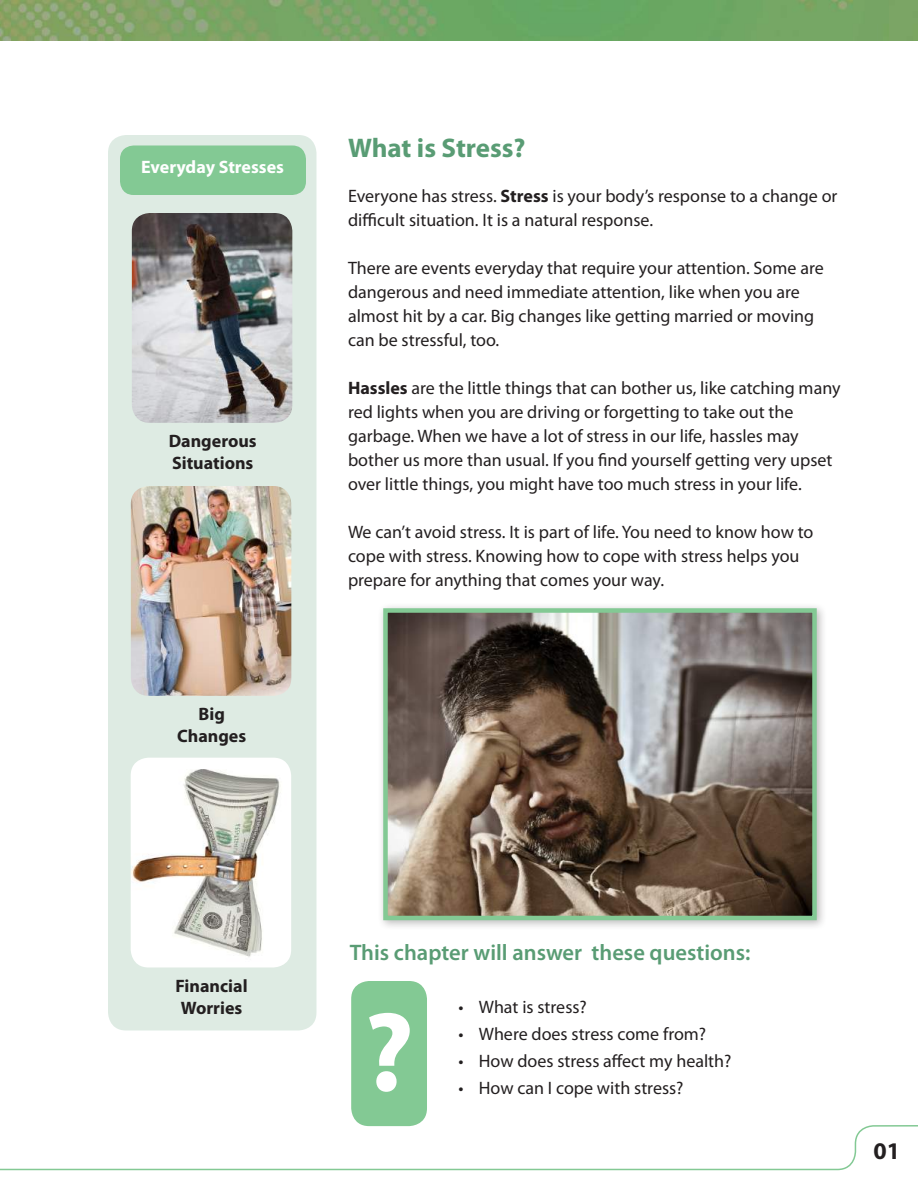
<style>
.page{position:relative;width:918px;height:1188px;background:#fff}
.page>*{position:absolute;margin:0;border:0;box-sizing:border-box;transform-origin:0 0}
.t1{font:700 27px "Myriad Pro";color:#599c74}
.t2{font:700 24px "Myriad Pro";color:#231f20}
.t3{font:600 22.5px "Myriad Pro";color:#599c74}
.t4{font:18px/24px "Myriad Pro";color:#231f20}
.t5{font:700 18px/21.6px "Myriad Pro";color:#231f20}
.t6{font:700 18px "Myriad Pro";color:#fff}
.s1{font-weight:700}
</style>
<div class="page">
<img style="left:0;top:0;width:918px;height:40px">
<svg style="left:0;top:1124px;width:918px;height:47px"></svg>
<div style="left:108px;top:135px;width:208px;height:895px;background:#deebe3;border-radius:18px"></div>
<div style="left:120px;top:146px;width:186px;height:49px;background:#83c994;border-radius:14px"></div>
<img style="left:131px;top:758px;width:160px;height:210px">
<div style="left:351px;top:981px;width:76px;height:145px;background:#83c994;border-radius:18px"></div>
<svg style="left:369px;top:1013px;width:41px;height:79px"></svg>
<div style="left:377px;top:602px;width:450px;height:329px;background:#231f20;opacity:.3"></div>
<img style="left:388px;top:613px;width:424px;height:302px">
<div style="left:383px;top:608px;width:434px;height:312px;border:4px solid #83c994"></div>
<img style="left:131px;top:486px;width:160px;height:210px">
<img style="left:132px;top:213px;width:160px;height:210px">
<p class="t6" style="left:141px;top:155px;width:144px">Everyday Stresses</p>
<p class="t5" style="left:169px;top:430px;width:90px">Dangerous<br>Situations</p>
<p class="t5" style="left:177px;top:703px;width:71px;text-align:center">Big<br>Changes</p>
<h1 class="t1" style="left:348px;top:130px;width:179px">What is Stress?</h1>
<p class="t4" style="left:348px;top:184px;width:491px">Everyone has stress. <span class="s1">Stress</span> is your body’s response to a change or difficult situation. It is a natural response.</p>
<p class="t4" style="left:348px;top:256px;width:477px">There are events everyday that require your attention. Some are dangerous and need immediate attention, like when you are almost hit by a car. Big changes like getting married or moving can be stressful, too.</p>
<p class="t4" style="left:348px;top:376px;width:494px"><span class="s1">Hassles</span> are the little things that can bother us, like catching many red lights when you are driving or forgetting to take out the garbage. When we have a lot of stress in our life, hassles may bother us more than usual. If you find yourself getting very upset over little things, you might have too much stress in your life.</p>
<p class="t4" style="left:348px;top:520px;width:467px">We can’t avoid stress. It is part of life. You need to know how to cope with stress. Knowing how to cope with stress helps you prepare for anything that comes your way.</p>
<p class="t5" style="left:176px;top:975px;width:74px">Financial<br>Worries</p>
<p class="t3" style="left:350px;top:939px;width:402px">This chapter will answer these questions:</p>
<p class="t4" style="left:459px;top:995px;width:130px">• What is stress?</p>
<p class="t4" style="left:459px;top:1022px;width:249px">• Where does stress come from?</p>
<p class="t4" style="left:459px;top:1049px;width:274px">• How does stress affect my health?</p>
<p class="t4" style="left:459px;top:1076px;width:226px">• How can I cope with stress?</p>
<h2 class="t2" style="left:873px;top:1135px;width:28px">01</h2>
</div>
